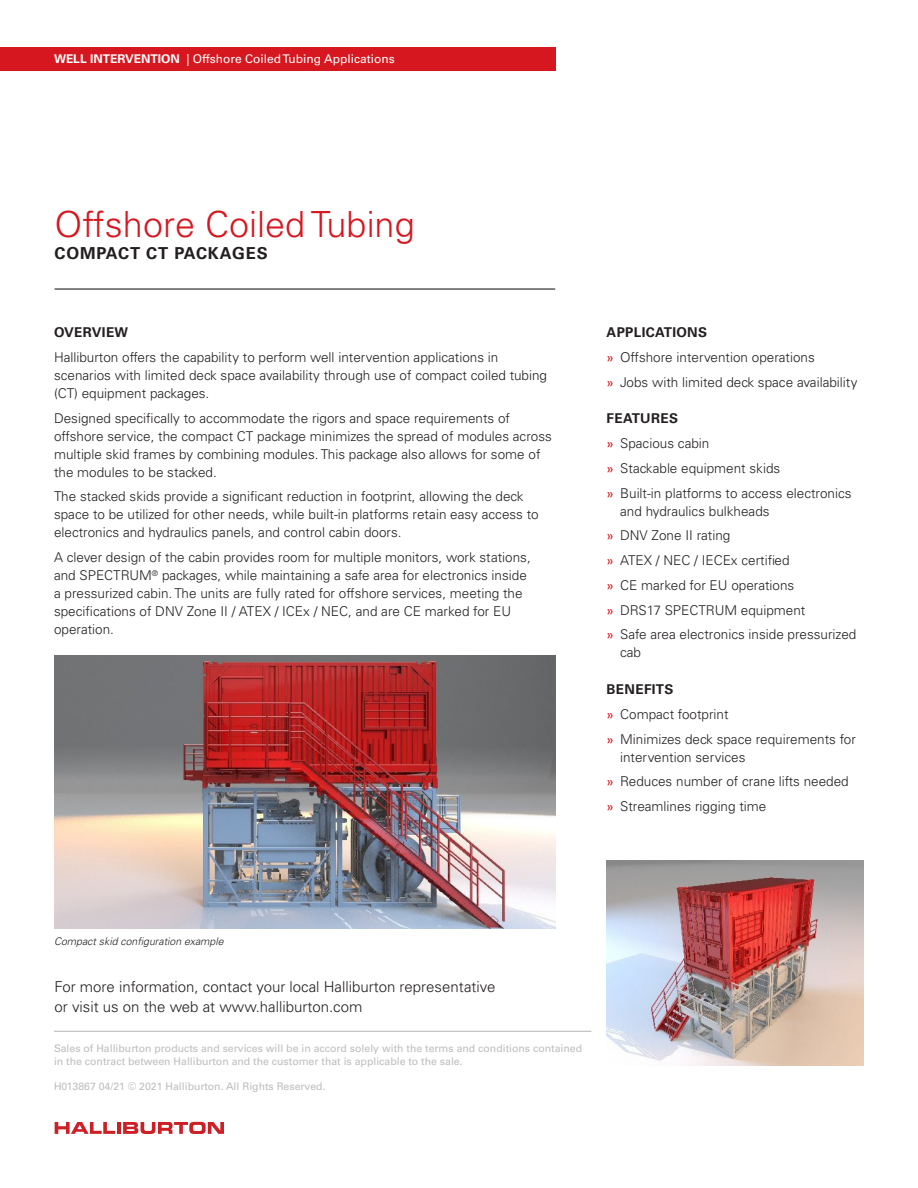
<style>
.page{position:relative;width:918px;height:1188px;background:#fff}
.page>*{position:absolute;margin:0;border:0;box-sizing:border-box;transform-origin:0 0}
.Case_Study_Title___2{font:300 36px "Univers LT Std";color:#d7171f}
.Case_Study_Title___2-2{font:700 16.5px "Univers LT Std";letter-spacing:.05em;color:#231f20}
.t1{font:300 15px/19.5px "Univers LT Std";color:#231f20}
.Body{font:300 13.5px/18px "Univers LT Std";color:#231f20}
.Body_Subhead{font:700 13.5px "Univers LT Std";letter-spacing:.025em;color:#231f20}
.t2{font:12px "Univers LT Std";color:#fff}
.t3{font:700 12px "Univers LT Std";color:#fff}
.t4{font:10.5px/12.6px "Univers LT Std";color:#bcbdc0}
.t5{font:italic 300 10.5px "Univers LT Std";color:#231f20}
.s1{font-weight:700}
.s2{font-weight:400;color:#d7171f}
</style>
<div class="page">
<hr style="left:55px;top:288px;width:500px;height:2px;background:#231f20">
<img style="left:54px;top:656px;width:501px;height:273px">
<img style="left:607px;top:861px;width:257px;height:205px">
<div style="left:0;top:47px;width:555px;height:23px;background:#d7171f"></div>
<hr style="left:54px;top:1031px;width:537px;height:1px;background:#bcbdc0">
<svg style="left:55px;top:1122px;width:169px;height:12px"></svg>
<p class="t2" style="left:54px;top:51px;width:313px"><span class="s1">WELL INTERVENTION</span> | Level 2 Capability (if applicable)</p>
<p class="t2" style="left:186px;top:51px;width:210px">| Offshore Coiled Tubing Applications</p>
<p class="t3" style="left:54px;top:51px;width:119px">LEVEL 1 CAPABILITY</p>
<p class="Case_Study_Title___2" style="left:55px;top:202px;width:362px">Offshore Coiled Tubing</p>
<p class="Case_Study_Title___2-2" style="left:55px;top:244px;width:215px">COMPACT CT PACKAGES</p>
<p class="Body_Subhead" style="left:54px;top:324px;width:76px">OVERVIEW</p>
<p class="Body" style="left:54px;top:348px;width:495px">Halliburton offers the capability to perform well intervention applications in scenarios with limited deck space availability through use of compact coiled tubing (CT) equipment packages.</p>
<p class="Body" style="left:54px;top:409px;width:499px">Designed specifically to accommodate the rigors and space requirements of offshore service, the compact CT package minimizes the spread of modules across multiple skid frames by combining modules. This package also allows for some of the modules to be stacked.</p>
<p class="Body" style="left:54px;top:488px;width:486px">The stacked skids provide a significant reduction in footprint, allowing the deck space to be utilized for other needs, while built-in platforms retain easy access to electronics and hydraulics panels, and control cabin doors.</p>
<p class="Body" style="left:54px;top:548px;width:478px">A clever design of the cabin provides room for multiple monitors, work stations, and SPECTRUM<sup>®</sup> packages, while maintaining a safe area for electronics inside a pressurized cabin. The units are fully rated for offshore services, meeting the specifications of DNV Zone II / ATEX / ICEx / NEC, and are CE marked for EU operation.</p>
<p class="Body_Subhead" style="left:607px;top:324px;width:102px">APPLICATIONS</p>
<p class="Body" style="left:607px;top:348px;width:210px"><span class="s2">»</span> Offshore intervention operations</p>
<p class="Body" style="left:607px;top:373px;width:252px"><span class="s2">»</span> Jobs with limited deck space availability</p>
<p class="Body_Subhead" style="left:607px;top:411px;width:73px">FEATURES</p>
<p class="Body" style="left:607px;top:434px;width:104px"><span class="s2">»</span> Spacious cabin</p>
<p class="Body" style="left:607px;top:459px;width:175px"><span class="s2">»</span> Stackable equipment skids</p>
<p class="Body" style="left:620px;top:484px;width:233px;text-indent:-14px"><span class="s2">»</span> Built-in platforms to access electronics and hydraulics bulkheads</p>
<p class="Body" style="left:607px;top:527px;width:125px"><span class="s2">»</span> DNV Zone II rating</p>
<p class="Body" style="left:607px;top:551px;width:184px"><span class="s2">»</span> ATEX / NEC / IECEx certified</p>
<p class="Body" style="left:607px;top:576px;width:189px"><span class="s2">»</span> CE marked for EU operations</p>
<p class="Body" style="left:607px;top:601px;width:200px"><span class="s2">»</span> DRS17 SPECTRUM equipment</p>
<p class="Body" style="left:620px;top:626px;width:238px;text-indent:-14px"><span class="s2">»</span> Safe area electronics inside pressurized cab</p>
<p class="Body_Subhead" style="left:607px;top:681px;width:68px">BENEFITS</p>
<p class="Body" style="left:607px;top:705px;width:123px"><span class="s2">»</span> Compact footprint</p>
<p class="Body" style="left:620px;top:730px;width:237px;text-indent:-14px"><span class="s2">»</span> Minimizes deck space requirements for intervention services</p>
<p class="Body" style="left:607px;top:773px;width:244px"><span class="s2">»</span> Reduces number of crane lifts needed</p>
<p class="Body" style="left:607px;top:797px;width:161px"><span class="s2">»</span> Streamlines rigging time</p>
<p class="t5" style="left:54px;top:935px;width:171px">Compact skid configuration example</p>
<p class="t1" style="left:55px;top:977px;width:442px">For more information, contact your local Halliburton representative or visit us on the web at www.halliburton.com</p>
<p class="t4" style="left:54px;top:1042px;width:530px">Sales of Halliburton products and services will be in accord solely with the terms and conditions contained in the contract between Halliburton and the customer that is applicable to the sale.</p>
<p class="t4" style="left:54px;top:1080px;width:273px">H013867 04/21 © 2021 Halliburton. All Rights Reserved.</p>
</div>
